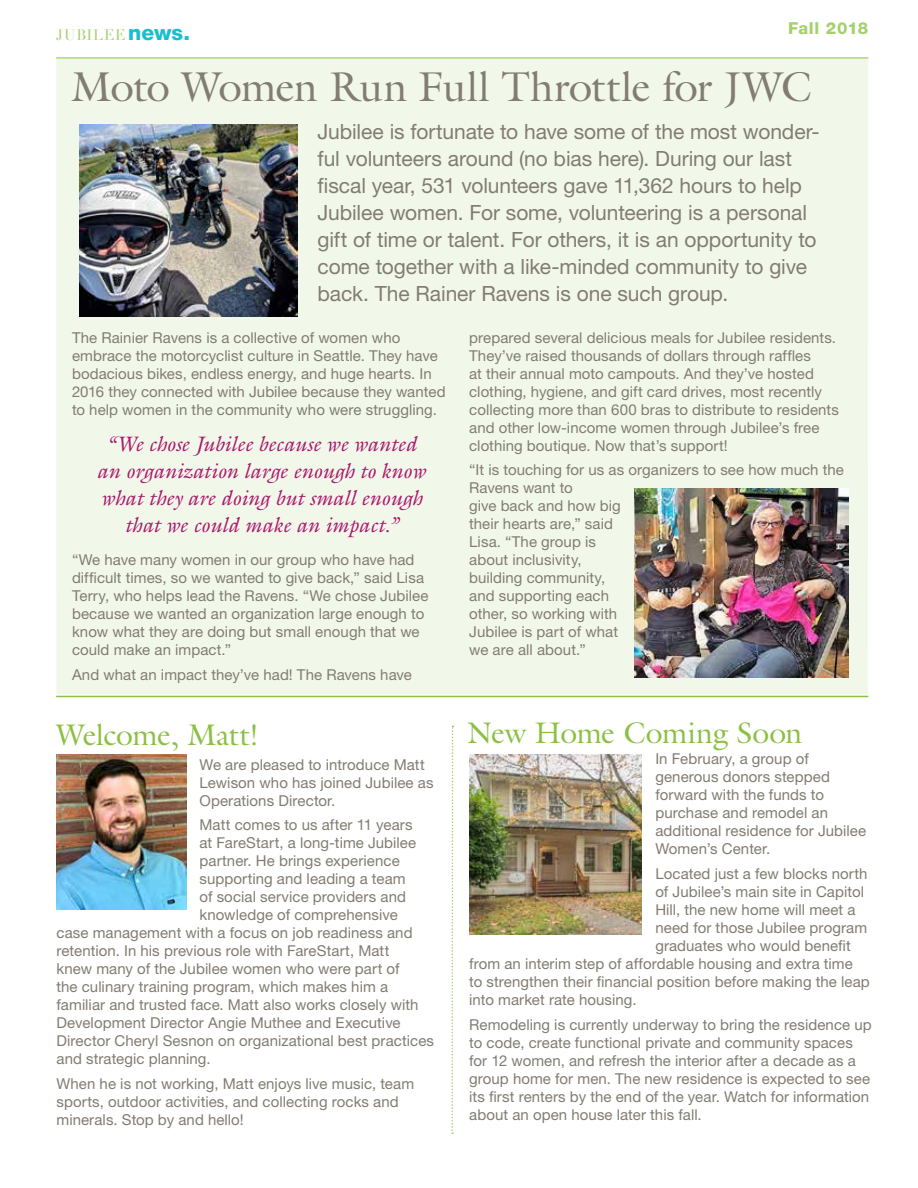
<style>
.page{position:relative;width:918px;height:1188px;background:#fff}
.page>*{position:absolute;margin:0;border:0;box-sizing:border-box;transform-origin:0 0}
.t1{font:42px "Galliard Std";letter-spacing:-.015em;color:#827c72}
.t2{font:30px "Galliard Std";letter-spacing:-.015em;color:#8bc043}
.t3{font:21px/27px "Helvetica Neue LT Std";letter-spacing:-.005em;color:#827c72}
.t4{font:italic 21px/27px "Galliard Std";letter-spacing:-.005em;color:#aa176d;text-align:center}
.t5{font:800 16.5px "Helvetica Neue LT Std";letter-spacing:.03em;color:#a5d06d}
.t6{font:15px/18px "Helvetica Neue LT Std";letter-spacing:.005em;color:#827c72}
.t7{font:15px "Didot LT Std";letter-spacing:.05em;color:#a5d06d}
.s1{font-family:"Helvetica Neue LT Std";font-weight:800;font-size:21px;color:#16becf}
</style>
<div class="page">
<div style="left:56px;top:59px;width:812px;height:635px;background:#f1f8e9"></div>
<svg style="left:451px;top:726px;width:3px;height:408px"></svg>
<hr style="left:56px;top:696px;width:812px;height:1px;background:#8bc043">
<hr style="left:56px;top:58px;width:812px;height:1px;background:#8bc043">
<img style="left:56px;top:754px;width:130px;height:155px">
<img style="left:469px;top:754px;width:173px;height:181px">
<img style="left:79px;top:124px;width:219px;height:192px">
<img style="left:635px;top:489px;width:213px;height:189px">
<p class="t7" style="left:56px;top:26px;width:135px">JUBILEE <span class="s1">news.</span></p>
<p class="t5" style="left:788px;top:18px;width:82px">Fall 2018</p>
<h1 class="t1" style="left:71px;top:61px;width:742px">Moto Women Run Full Throttle for JWC</h1>
<p class="t3" style="left:318px;top:118px;width:504px">Jubilee is fortunate to have some of the most wonder&shy;ful volunteers around (no bias here). During our last fiscal year, 531 volunteers gave 11,362 hours to help Jubilee women. For some, volunteering is a personal gift of time or talent. For others, it is an opportunity to come together with a like-minded community to give back. The Rainer Ravens is one such group.</p>
<p class="t6" style="left:72px;top:328px;width:375px">The Rainier Ravens is a collective of women who embrace the motorcyclist culture in Seattle. They have bodacious bikes, endless energy, and huge hearts. In 2016 they connected with Jubilee because they wanted to help women in the community who were struggling.</p>
<h3 class="t4" style="left:97px;top:431px;width:331px">“We chose Jubilee because we wanted an organization large enough to know what they are doing but small enough that we could make an impact.”</h3>
<p class="t6" style="left:72px;top:551px;width:358px">“We have many women in our group who have had difficult times, so we wanted to give back,” said Lisa Terry, who helps lead the Ravens. “We chose Jubilee because we wanted an organization large enough to know what they are doing but small enough that we could make an impact.”</p>
<p class="t6" style="left:72px;top:665px;width:341px">And what an impact they’ve had! The Ravens have</p>
<h2 class="t2" style="left:57px;top:716px;width:204px">Welcome, Matt!</h2>
<p class="t6" style="left:200px;top:755px;width:236px">We are pleased to introduce Matt<br>Lewison who has joined Jubilee as<br>Operations Director.</p>
<p class="t6" style="left:200px;top:816px;width:215px">Matt comes to us after 11 years</p>
<p class="t6" style="left:200px;top:834px;width:218px">at FareStart, a long-time Jubilee</p>
<p class="t6" style="left:200px;top:852px;width:202px">partner. He brings experience</p>
<p class="t6" style="left:200px;top:870px;width:208px">supporting and leading a team</p>
<p class="t6" style="left:200px;top:888px;width:208px">of social service providers and</p>
<p class="t6" style="left:200px;top:906px;width:200px">knowledge of comprehensive</p>
<p class="t6" style="left:57px;top:924px;width:358px">case management with a focus on job readiness and</p>
<p class="t6" style="left:57px;top:942px;width:334px">retention. In his previous role with FareStart, Matt</p>
<p class="t6" style="left:57px;top:960px;width:345px">knew many of the Jubilee women who were part of</p>
<p class="t6" style="left:57px;top:978px;width:333px">the culinary training program, which makes him a</p>
<p class="t6" style="left:57px;top:996px;width:364px">familiar and trusted face. Matt also works closely with</p>
<p class="t6" style="left:57px;top:1014px;width:346px">Development Director Angie Muthee and Executive</p>
<p class="t6" style="left:57px;top:1032px;width:379px">Director Cheryl Sesnon on organizational best practices</p>
<p class="t6" style="left:57px;top:1050px;width:156px">and strategic planning.</p>
<p class="t6" style="left:57px;top:1075px;width:359px">When he is not working, Matt enjoys live music, team sports, outdoor activities, and collecting rocks and minerals. Stop by and hello!</p>
<p class="t6" style="left:469px;top:328px;width:371px">prepared several delicious meals for Jubilee residents.<br>They’ve raised thousands of dollars through raffles<br>at their annual moto campouts. And they’ve hosted clothing, hygiene, and gift card drives, most recently collecting more than 600 bras to distribute to residents and other low-income women through Jubilee’s free clothing boutique. Now that’s support!</p>
<p class="t6" style="left:469px;top:461px;width:376px">“It is touching for us as organizers to see how much the<br>Ravens want to<br>give back and how big<br>their hearts are,” said<br>Lisa. “The group is<br>about inclusivity,<br>building community,<br>and supporting each<br>other, so working with<br>Jubilee is part of what<br>we are all about.”</p>
<h2 class="t2" style="left:467px;top:714px;width:337px">New Home Coming Soon</h2>
<p class="t6" style="left:655px;top:750px;width:212px">In February, a group of generous donors stepped forward with the funds to purchase and remodel an additional residence for Jubilee<br>Women’s Center.</p>
<p class="t6" style="left:655px;top:864px;width:214px">Located just a few blocks north</p>
<p class="t6" style="left:655px;top:882px;width:210px">of Jubilee’s main site in Capitol</p>
<p class="t6" style="left:655px;top:900px;width:202px">Hill, the new home will meet a</p>
<p class="t6" style="left:655px;top:918px;width:213px">need for those Jubilee program</p>
<p class="t6" style="left:655px;top:936px;width:197px">graduates who would benefit</p>
<p class="t6" style="left:469px;top:954px;width:385px">from an interim step of affordable housing and extra time</p>
<p class="t6" style="left:469px;top:972px;width:402px">to strengthen their financial position before making the leap</p>
<p class="t6" style="left:469px;top:990px;width:169px">into market rate housing.</p>
<p class="t6" style="left:469px;top:1015px;width:404px">Remodeling is currently underway to bring the residence up to code, create functional private and community spaces for 12 women, and refresh the interior after a decade as a group home for men. The new residence is expected to see its first renters by the end of the year. Watch for information about an open house later this fall.</p>
</div>
